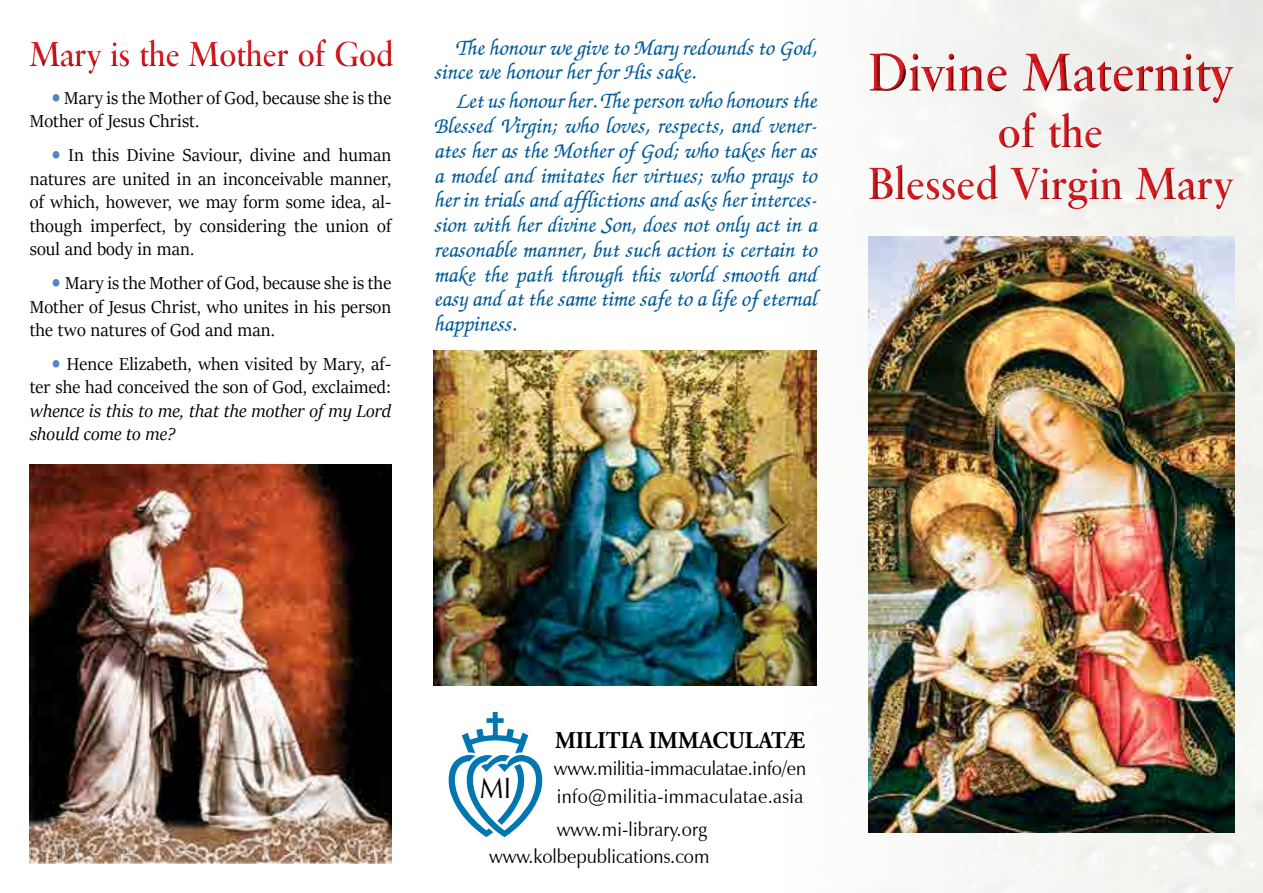
<style>
.page{position:relative;width:1263px;height:893px;background:#fff}
.page>*{position:absolute;margin:0;border:0;box-sizing:border-box;transform-origin:0 0}
.t1{font:500 55.5px "Sabius TEE";color:#ed1d24;scale:.93 1}
.t2{font:500 46.5px/52.2px "Sabius TEE";color:#ed1d24;text-align:center;scale:.93 1}
.t3{font:500 36px "Sabius TEE";letter-spacing:-.01em;color:#ed1d24;scale:.9 1}
.t4{font:29.25px "Zapf Humanist 601 BT";color:#000;scale:.91 1}
.t5{font:italic 24px/24.8px "Zurich Caligraphicpl";color:#005c9b;scale:.95 1}
.t6{font:700 24px "Adobe Garamond Pro";color:#000;scale:.95 1}
.t7{font:19.5px/23.4px "Sitka Banner";letter-spacing:.01em;color:#000;text-align:justify}
.t8{font:19.5px/27.6px "Zapf Humanist 601 L2";color:#000;scale:.95 1}
.t9{font:italic 19.5px/23.4px "Sitka Banner";letter-spacing:.01em;color:#000}
.s1{font-family:"Minion Pro";font-size:28.5px;color:#4c88c5}
</style>
<div class="page">
<img style="left:816px;top:0;width:447px;height:893px">
<div style="left:854px;top:20px;width:409px;height:193px;background:#f1f1ee"></div>
<svg style="left:854px;top:24px;width:409px;height:191px"></svg>
<div style="left:25px;top:36px;width:374px;height:45px;background:#000;opacity:.75"></div>
<svg style="left:449px;top:712px;width:93px;height:125px"></svg>
<img style="left:30px;top:465px;width:361px;height:398px">
<img style="left:868px;top:236px;width:366px;height:597px">
<img style="left:434px;top:350px;width:382px;height:336px">
<h3 class="t3" style="left:30px;top:33px;width:406px">Mary is the Mother of God</h3>
<p class="t7" style="left:30px;top:86px;width:363px;text-indent:21px"><span class="s1">•</span> Mary is the Mother of God, because she is the<br>Mother of Jesus Christ.</p>
<p class="t7" style="left:30px;top:143px;width:363px;text-indent:21px"><span class="s1">•</span> In this Divine Saviour, divine and human natures are united in an inconceivable manner, of which, however, we may form some idea, al&shy;though imperfect, by considering the union of soul and body in man.</p>
<p class="t7" style="left:30px;top:271px;width:363px;text-indent:21px"><span class="s1">•</span> Mary is the Mother of God, because she is the Mother of Jesus Christ, who unites in his person the two natures of God and man.</p>
<p class="t7" style="left:30px;top:351px;width:363px;text-align:right"><span class="s1">•</span> Hence Elizabeth, when visited by Mary, af&shy;ter she had conceived the son of God, exclaimed:</p>
<p class="t9" style="left:30px;top:398px;width:363px">whence is this to me, that the mother of my Lord should come to me?</p>
<p class="t5" style="left:434px;top:36px;width:404px;text-indent:21px">The honour we give to Mary redounds to God, since we honour her for His sake.</p>
<p class="t5" style="left:434px;top:90px;width:405px;text-align:justify;text-indent:21px">Let us honour her. The person who honours the Blessed Virgin; who loves, respects, and vener&shy;ates her as the Mother of God; who takes her as a model and imitates her virtues; who prays to her in trials and afflictions and asks her interces&shy;sion with her divine Son, does not only act in a reasonable manner, but such action is certain to make the path through this world smooth and easy and at the same time safe to a life of eternal happiness.</p>
<h1 class="t1" style="left:868px;top:39px;width:393px">Divine Maternity</h1>
<h2 class="t2" style="left:868px;top:107px;width:393px">of the<br>Blessed Virgin Mary</h2>
<p class="t6" style="left:555px;top:726px;width:265px">MILITIA IMMACULATÆ</p>
<p class="t8" style="left:554px;top:755px;width:267px">www.militia-immaculatae.info/en info@militia-immaculatae.asia</p>
<p class="t8" style="left:489px;top:815px;width:233px;text-align:right">www.mi-library.org www.kolbepublications.com</p>
<p class="t4" style="left:480px;top:770px;width:35px">MI</p>
</div>
